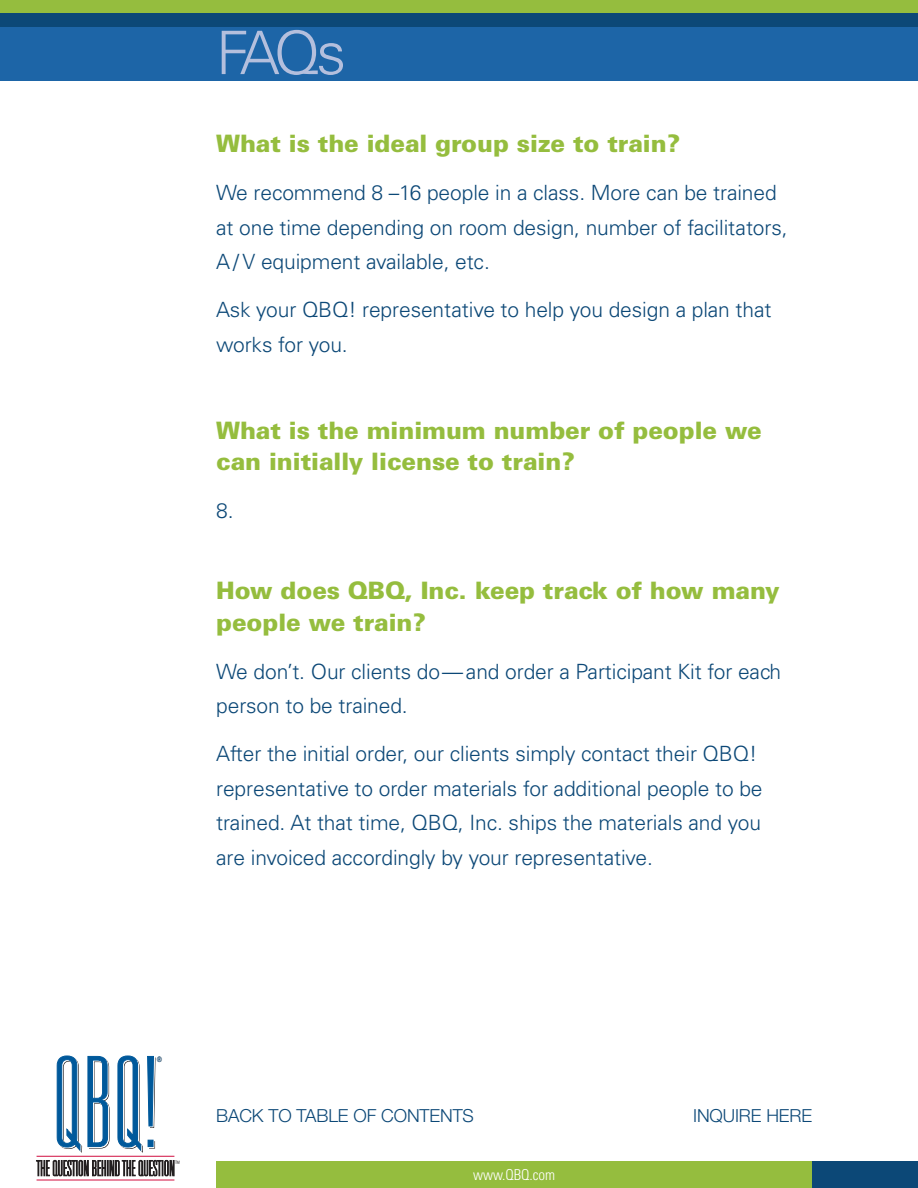
<style>
.page{position:relative;width:918px;height:1188px;background:#fff}
.page>*{position:absolute;margin:0;border:0;box-sizing:border-box;transform-origin:0 0}
.t1{font:300 60px "Univers LT Std";color:#b4bfdd}
.t2{font:900 24px/31.5px "Univers LT Std";letter-spacing:-.005em;color:#95bd3e}
.t3{font:300 21px/34.5px "Univers LT Std";letter-spacing:-.005em;color:#0c4877}
.t4{font:300 18px "Helvetica Neue LT Std";letter-spacing:-.005em;color:#0c4877}
.t5{font:300 condensed 15px "Univers LT Std";letter-spacing:-.005em;color:#fff}
.t6{font:300 condensed 7.35px "Univers";color:#231f20;scale:.84 1}
</style>
<div class="page">
<div style="left:0;top:0;width:918px;height:14px;background:#95bd3e"></div>
<div style="left:0;top:14px;width:918px;height:13px;background:#0c4877"></div>
<div style="left:0;top:27px;width:918px;height:54px;background:#1d65a7"></div>
<div style="left:812px;top:1161px;width:106px;height:27px;background:#0c4877"></div>
<div style="left:216px;top:1161px;width:596px;height:27px;background:#95bd3e"></div>
<hr style="left:37px;top:1156px;width:137px;height:1px;background:#d10e40">
<hr style="left:37px;top:1180px;width:137px;height:1px;background:#d10e40">
<svg style="left:36px;top:1160px;width:138px;height:16px"></svg>
<svg style="left:57px;top:1056px;width:99px;height:97px"></svg>
<h1 class="t1" style="left:216px;top:17px;width:132px">FAQs</h1>
<p class="t2" style="left:216px;top:128px;width:465px">What is the ideal group size to train?</p>
<p class="t3" style="left:216px;top:176px;width:573px">We recommend 8 –16 people in a class. More can be trained at one time depending on room design, number of facilitators,<br>A/ V equipment available, etc.</p>
<p class="t3" style="left:216px;top:293px;width:557px">Ask your QBQ! representative to help you design a plan that works for you.</p>
<p class="t2" style="left:216px;top:414px;width:547px">What is the minimum number of people we can initially license to train?</p>
<p class="t3" style="left:216px;top:494px;width:19px">8.</p>
<p class="t2" style="left:216px;top:575px;width:565px">How does QBQ, Inc. keep track of how many people we train?</p>
<p class="t3" style="left:216px;top:654px;width:566px">We don’t. Our clients do—and order a Participant Kit for each person to be trained.</p>
<p class="t3" style="left:216px;top:737px;width:548px">After the initial order, our clients simply contact their QBQ! representative to order materials for additional people to be trained. At that time, QBQ, Inc. ships the materials and you are invoiced accordingly by your representative.</p>
<p class="t6" style="left:157px;top:1055px;width:7px">®</p>
<p class="t6" style="left:175px;top:1159px;width:7px">™</p>
<p class="t4" style="left:216px;top:1104px;width:259px">BACK TO TABLE OF CONTENTS</p>
<p class="t4" style="left:693px;top:1104px;width:121px">INQUIRE HERE</p>
<p class="t5" style="left:473px;top:1166px;width:83px">www.QBQ.com</p>
</div>
